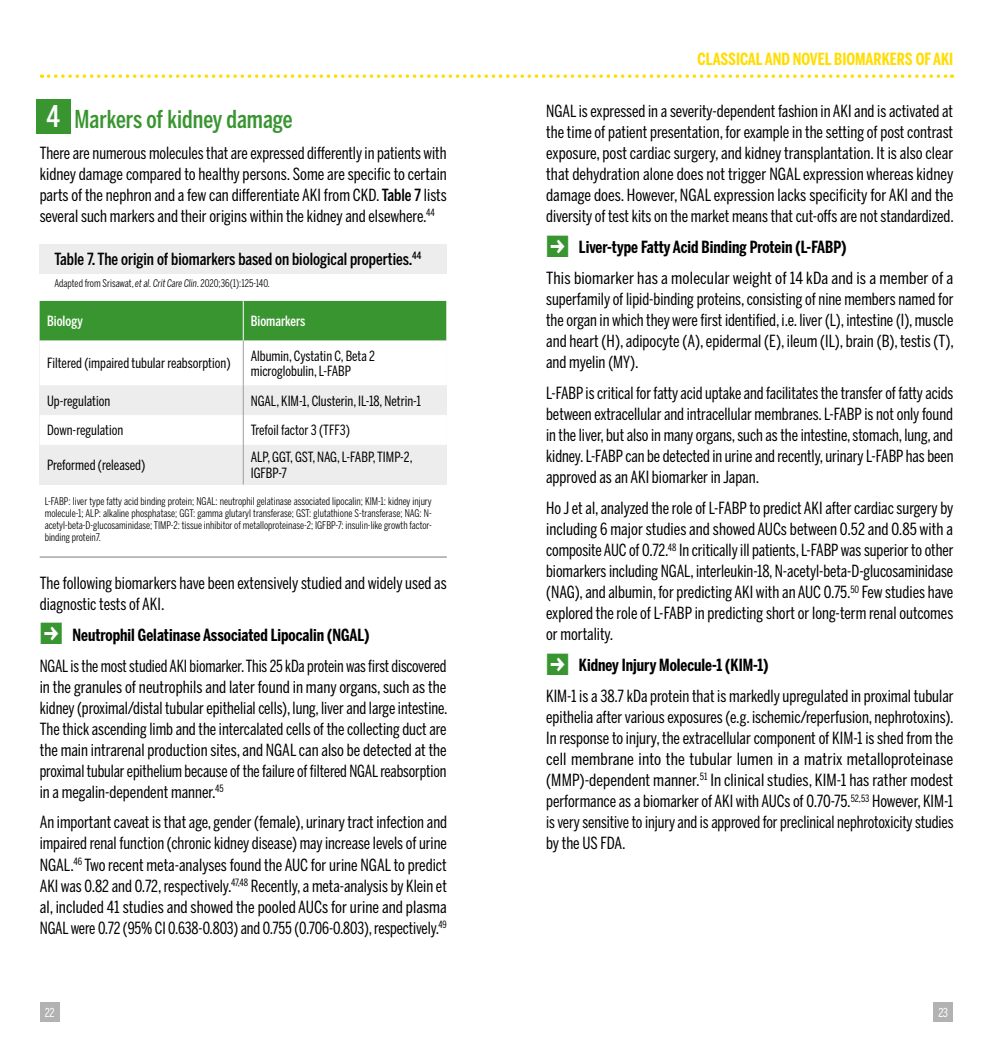
<style>
.page{position:relative;width:993px;height:1042px;background:#fff}
.page>*{position:absolute;margin:0;border:0;box-sizing:border-box;transform-origin:0 0}
.t1{font:500 29.75px "Benton Sans Compressed";color:#fff}
.t2{font:500 24.5px "Benton Sans Compressed";color:#389530}
.t3{font:16.62px/21px "Benton Sans Compressed";color:#000;text-align:justify}
.t4{font:16.62px/21px "Benton Sans Compressed";color:#000;text-align:justify;scale:.96 1}
.t5{font:16.62px/21px "Benton Sans Compressed";color:#000;text-align:justify;scale:1.05 1}
.t6{font:700 16.62px "Benton Sans Compressed";color:#000}
.t7{font:500 16.62px "Benton Sans Compressed";color:#000}
.t8{font:700 16.62px "Benton Sans Compressed";color:#fd0}
.t9{font:14px/15.8px "Benton Sans Compressed";color:#000}
.t10{font:500 14px "Benton Sans Compressed";color:#fff}
.t11{font:12.25px "Benton Sans Compressed";color:#fff}
.t12{font:10.5px/12.2px "Benton Sans Compressed";color:#000;text-align:justify}
.s1{font-weight:500}
.s2{font-style:italic}
.s3{font-family:"Mini Pics Directional SA";font-weight:400;font-size:26.25px;color:#389530}
</style>
<div class="page">
<div style="left:40px;top:1002px;width:20px;height:20px;background:#b3b2b2"></div>
<div style="left:933px;top:1002px;width:19px;height:20px;background:#b3b2b2"></div>
<svg style="left:48px;top:74px;width:904px;height:4px"></svg>
<div style="left:36px;top:99px;width:34px;height:35px;background:#389530"></div>
<div style="left:40px;top:244px;width:406px;height:30px;background:#ededed"></div>
<div style="left:40px;top:301px;width:406px;height:183px;background:#ededed"></div>
<div style="left:40px;top:301px;width:406px;height:40px;background:#389530"></div>
<svg style="left:40px;top:341px;width:406px;height:104px;fill:#fff"></svg>
<hr style="left:243px;top:301px;width:1px;height:40px;background:#fff">
<hr style="left:243px;top:341px;width:1px;height:44px;background:#9d9d9c">
<hr style="left:243px;top:385px;width:1px;height:30px;background:#9d9d9c">
<hr style="left:243px;top:415px;width:1px;height:30px;background:#9d9d9c">
<hr style="left:243px;top:445px;width:1px;height:39px;background:#9d9d9c">
<hr style="left:40px;top:556px;width:406px;height:2px;background:#b3b2b2">
<p class="t1" style="left:46px;top:98px;width:15px">4</p>
<p class="t2" style="left:74px;top:104px;width:220px">Markers of kidney damage</p>
<p class="t3" style="left:40px;top:142px;width:408px">There are numerous molecules that are expressed differently in patients with kidney damage compared to healthy persons. Some are specific to certain parts of the nephron and a few can differentiate AKI from CKD. <span class="s1">Table 7</span> lists several such markers and their origins within the kidney and elsewhere.<sup>44</sup></p>
<p class="t7" style="left:55px;top:249px;width:368px">Table 7. The origin of biomarkers based on biological properties.<sup>44</sup></p>
<p class="t12" style="left:55px;top:277px;width:217px">Adapted from Srisawat, <span class="s2">et al. Crit Care Clin</span>. 2020;36(1):125-140<span class="s2">.</span></p>
<p class="t10" style="left:47px;top:313px;width:37px">Biology</p>
<p class="t10" style="left:251px;top:313px;width:56px">Biomarkers</p>
<p class="t9" style="left:47px;top:355px;width:185px">Filtered (impaired tubular reabsorption)</p>
<p class="t9" style="left:251px;top:347px;width:126px">Albumin, Cystatin C, Beta 2 microglobulin, L-FABP</p>
<p class="t9" style="left:47px;top:393px;width:65px">Up-regulation</p>
<p class="t9" style="left:251px;top:393px;width:172px">NGAL, KIM-1, Clusterin, IL-18, Netrin-1</p>
<p class="t9" style="left:47px;top:422px;width:78px">Down-regulation</p>
<p class="t9" style="left:251px;top:422px;width:101px">Trefoil factor 3 (TFF3)</p>
<p class="t9" style="left:47px;top:457px;width:100px">Preformed (released)</p>
<p class="t9" style="left:251px;top:449px;width:163px">ALP, GGT, GST, NAG, L-FABP, TIMP-2,<br>IGFBP-7</p>
<p class="t12" style="left:45px;top:495px;width:388px">L-FABP: liver type fatty acid binding protein; NGAL: neutrophil gelatinase associated lipocalin; KIM-1: kidney injury molecule-1; ALP: alkaline phosphatase; GGT: gamma glutaryl transferase; GST: glutathione S-transferase; NAG: N&shy;acetyl-beta-D-glucosaminidase; TIMP-2: tissue inhibitor of metalloproteinase-2; IGFBP-7: insulin-like growth factor&shy;binding protein7.</p>
<p class="t3" style="left:40px;top:572px;width:408px">The following biomarkers have been extensively studied and widely used as diagnostic tests of AKI.</p>
<p class="t6" style="left:40px;top:624px;width:331px"><span class="s3">*</span> Neutrophil Gelatinase Associated Lipocalin (NGAL)</p>
<p class="t4" style="left:40px;top:655px;width:426px">NGAL is the most studied AKI biomarker. This 25 kDa protein was first discovered in the granules of neutrophils and later found in many organs, such as the kidney (proximal/distal tubular epithelial cells), lung, liver and large intestine.<br>The thick ascending limb and the intercalated cells of the collecting duct are the main intrarenal production sites, and NGAL can also be detected at the proximal tubular epithelium because of the failure of filtered NGAL reabsorption in a megalin-dependent manner.<sup>45</sup></p>
<p class="t3" style="left:40px;top:812px;width:409px">An important caveat is that age, gender (female), urinary tract infection and impaired renal function (chronic kidney disease) may increase levels of urine NGAL.<sup>46</sup> Two recent meta-analyses found the AUC for urine NGAL to predict AKI was 0.82 and 0.72, respectively.<sup>47,48</sup> Recently, a meta-analysis by Klein et al, included 41 studies and showed the pooled AUCs for urine and plasma NGAL were 0.72 (95% CI 0.638-0.803) and 0.755 (0.706-0.803), respectively.<sup>49</sup></p>
<p class="t8" style="left:697px;top:48px;width:257px">CLASSICAL AND NOVEL BIOMARKERS OF AKI</p>
<p class="t3" style="left:546px;top:101px;width:409px">NGAL is expressed in a severity-dependent fashion in AKI and is activated at the time of patient presentation, for example in the setting of post contrast exposure, post cardiac surgery, and kidney transplantation. It is also clear that dehydration alone does not trigger NGAL expression whereas kidney damage does. However, NGAL expression lacks specificity for AKI and the diversity of test kits on the market means that cut-offs are not standardized.</p>
<p class="t6" style="left:546px;top:237px;width:301px"><span class="s3">*</span> Liver-type Fatty Acid Binding Protein (L-FABP)</p>
<p class="t5" style="left:546px;top:267px;width:390px">This biomarker has a molecular weight of 14 kDa and is a member of a superfamily of lipid-binding proteins, consisting of nine members named for the organ in which they were first identified, i.e. liver (L), intestine (I), muscle and heart (H), adipocyte (A), epidermal (E), ileum (IL), brain (B), testis (T), and myelin (MY).</p>
<p class="t3" style="left:546px;top:382px;width:409px">L-FABP is critical for fatty acid uptake and facilitates the transfer of fatty acids between extracellular and intracellular membranes. L-FABP is not only found in the liver, but also in many organs, such as the intestine, stomach, lung, and kidney. L-FABP can be detected in urine and recently, urinary L-FABP has been approved as an AKI biomarker in Japan.</p>
<p class="t3" style="left:546px;top:497px;width:408px">Ho J et al, analyzed the role of L-FABP to predict AKI after cardiac surgery by including 6 major studies and showed AUCs between 0.52 and 0.85 with a composite AUC of 0.72.<sup>48</sup> In critically ill patients, L-FABP was superior to other biomarkers including NGAL, interleukin-18, N-acetyl-beta-D-glucosaminidase (NAG), and albumin, for predicting AKI with an AUC 0.75.<sup>50</sup> Few studies have explored the role of L-FABP in predicting short or long-term renal outcomes or mortality.</p>
<p class="t6" style="left:546px;top:655px;width:224px"><span class="s3">*</span> Kidney Injury Molecule-1 (KIM-1)</p>
<p class="t3" style="left:546px;top:685px;width:409px">KIM-1 is a 38.7 kDa protein that is markedly upregulated in proximal tubular epithelia after various exposures (e.g. ischemic/reperfusion, nephrotoxins).<br>In response to injury, the extracellular component of KIM-1 is shed from the cell membrane into the tubular lumen in a matrix metalloproteinase (MMP)-dependent manner.<sup>51</sup> In clinical studies, KIM-1 has rather modest performance as a biomarker of AKI with AUCs of 0.70-75.<sup>52,53</sup> However, KIM-1 is very sensitive to injury and is approved for preclinical nephrotoxicity studies by the US FDA.</p>
<p class="t11" style="left:45px;top:1005px;width:11px">22</p>
<p class="t11" style="left:938px;top:1005px;width:11px">23</p>
</div>
